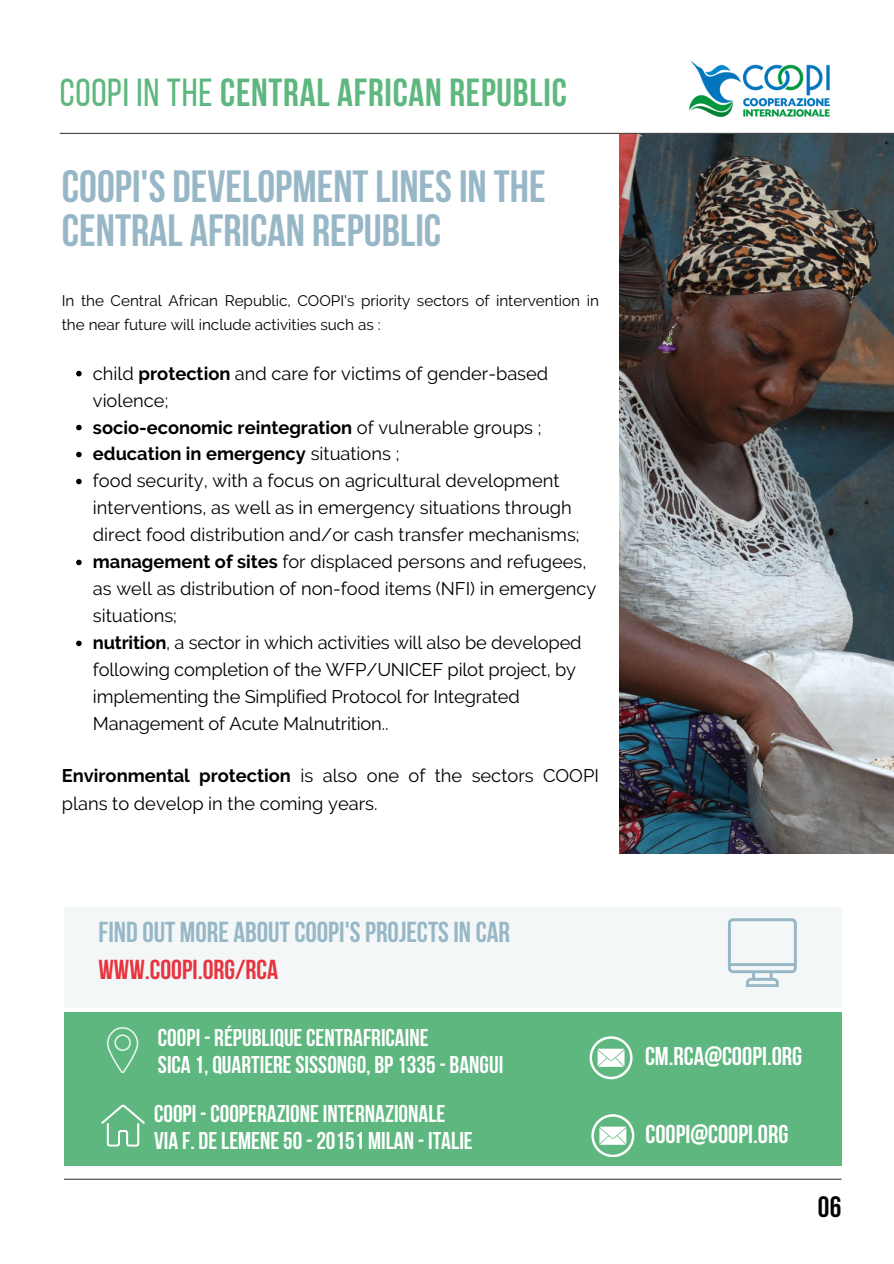
<style>
.page{position:relative;width:894px;height:1264px;background:#fff}
.page>*{position:absolute;margin:0;border:0;box-sizing:border-box;transform-origin:0 0}
.t1{font:700 45px/43.8px "Bebas Neue";color:#98b7c6}
.t2{font:700 39px "Bebas Neue";letter-spacing:.02em;color:#5db77e}
.t3{font:700 29.25px "Bebas Neue";color:#000}
.t4{font:700 28.8px "Bebas Neue";color:#98b7c6}
.t5{font:700 27.3px "Bebas Neue";color:#e7343f}
.t6{font:700 25.65px "Bebas Neue";color:#fff}
.t7{font:700 24.15px/26.7px "Bebas Neue";color:#fff}
.t8{font:18.3px/27px "Raleway";color:#000}
.t9{font:700 18.3px "Raleway";color:#000}
.t10{font:15.3px/23.9px "Raleway";color:#000}
.s1{font-weight:400}
.s2{font-weight:700}
</style>
<div class="page">
<img style="left:619px;top:134px;width:274px;height:719px">
<div style="left:64px;top:1012px;width:777px;height:153px;background:#5db77e"></div>
<img style="left:689px;top:62px;width:140px;height:56px">
<hr style="left:60px;top:133px;width:833px;height:1px;background:#414747">
<svg style="left:589px;top:1036px;width:43px;height:43px"></svg>
<div style="left:64px;top:907px;width:777px;height:101px;background:#f3f7f8"></div>
<svg style="left:728px;top:918px;width:68px;height:68px"></svg>
<hr style="left:64px;top:1178px;width:777px;height:1px;background:#414747">
<svg style="left:591px;top:1114px;width:43px;height:42px"></svg>
<svg style="left:101px;top:1104px;width:44px;height:42px"></svg>
<img style="left:108px;top:1027px;width:31px;height:45px">
<svg style="left:76px;top:371px;width:6px;height:5px"></svg>
<svg style="left:76px;top:425px;width:6px;height:5px"></svg>
<svg style="left:76px;top:452px;width:6px;height:5px"></svg>
<svg style="left:76px;top:479px;width:6px;height:5px"></svg>
<svg style="left:76px;top:559px;width:6px;height:6px"></svg>
<svg style="left:76px;top:640px;width:6px;height:6px"></svg>
<h2 class="t2" style="left:60px;top:76px;width:508px"><span class="s1">COOPI In the</span> CENTRAL AFRICAN REPUBLIC</h2>
<h1 class="t1" style="left:62px;top:169px;width:485px">COOPI'S DEVELOPMENTLINESIN THE<br>CENTRAL AFRICAN REPUBLIC</h1>
<p class="t10" style="left:62px;top:288px;width:538px">In the Central African Republic, COOPI's priority sectors of intervention in the near future will include activities such as :</p>
<p class="t8" style="left:93px;top:359px;width:457px">child <span class="s2">protection</span> and care for victims of gender-based violence;</p>
<p class="t9" style="left:93px;top:416px;width:450px">socio-economic reintegration <span class="s1">of vulnerable groups ;</span></p>
<p class="t9" style="left:93px;top:443px;width:308px">education in emergency <span class="s1">situations ;</span></p>
<p class="t8" style="left:93px;top:467px;width:488px">food security, with a focus on agricultural development interventions, as well as in emergency situations through direct food distribution and/or cash transfer mechanisms;</p>
<h5 class="t8" style="left:93px;top:548px;width:505px"><span class="s2">management of sites</span> for displaced persons and refugees, as well as distribution of non-food items (NFI) in emergency situations;</h5>
<p class="t8" style="left:93px;top:629px;width:490px"><span class="s2">nutrition</span>, a sector in which activities will also be developed following completion of the WFP/UNICEF pilot project, by implementing the Simplified Protocol for Integrated Management of Acute Malnutrition..</p>
<h3 class="t8" style="left:62px;top:761px;width:538px;line-height:28.5px"><span class="s2">Environmental protection</span> is also one of the sectors COOPI plans to develop in the coming years.</h3>
<p class="t4" style="left:99px;top:920px;width:413px">FIND OUT MORE ABOUTCOOPI'SPROJECTSIN CAR</p>
<h3 class="t5" style="left:98px;top:958px;width:181px">WWW.COOPI.ORG/RCA</h3>
<p class="t7" style="left:158px;top:1026px;width:347px">COOPI - RÉPUBLIQUECENTRAFRICAINE<br>SICA 1, QUARTIERESISSONGO, BP1335- BANGUI</p>
<h4 class="t7" style="left:154px;top:1102px;width:320px">COOPI -COOPERAZIONEINTERNAZIONALE<br>VIA F. DELEMENE50-20151 MILAN - ITALIE</h4>
<p class="t6" style="left:645px;top:1045px;width:159px">CM.RCA@COOPI.ORG</p>
<p class="t6" style="left:645px;top:1123px;width:144px">COOPI@COOPI.ORG</p>
<h4 class="t3" style="left:817px;top:1194px;width:25px">06</h4>
</div>
